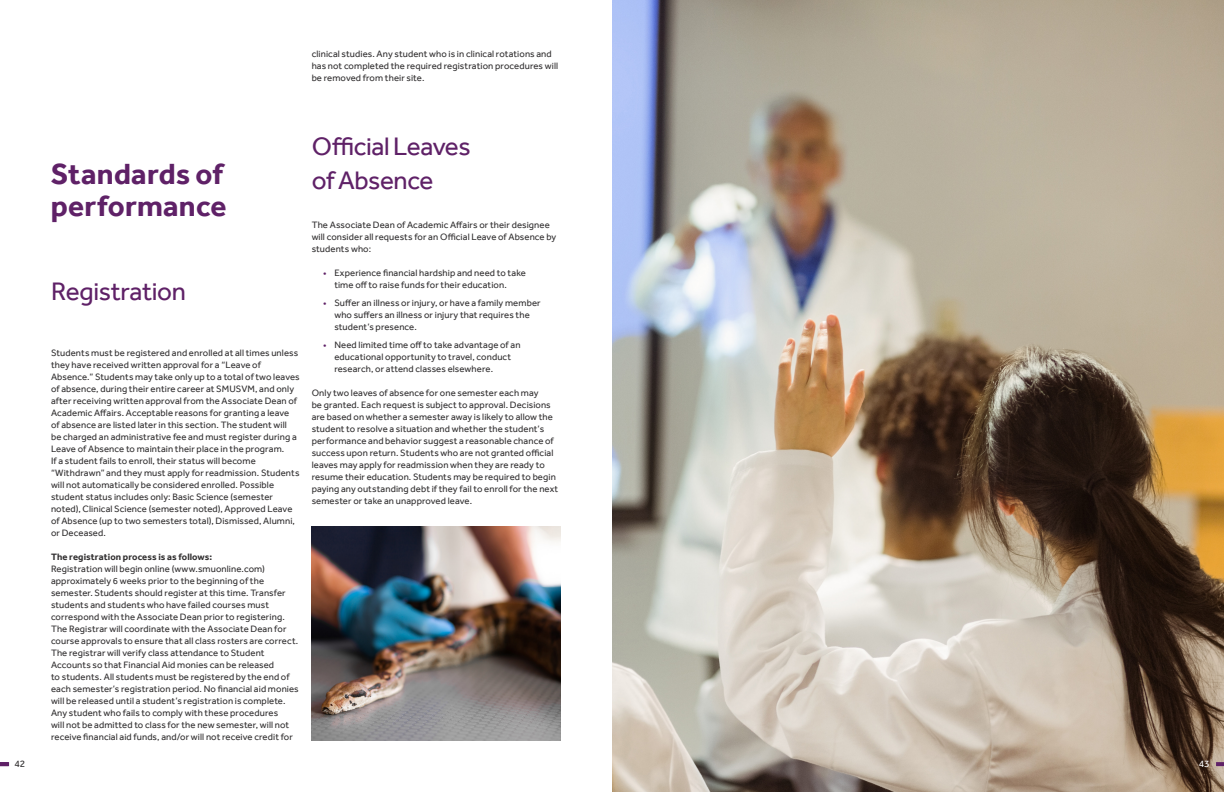
<style>
.page{position:relative;width:1224px;height:792px;background:#fff}
.page>*{position:absolute;margin:0;border:0;box-sizing:border-box;transform-origin:0 0}
.t1{font:700 30px/32px "Effra";letter-spacing:.005em;color:#5f2167}
.t2{font:26px/34px "Effra";letter-spacing:-.015em;color:#5f2167}
.t3{font:10px "Effra";color:#312f30}
.t4{font:10px "Effra";color:#fff}
.t5{font:9.5px/12px "Effra";letter-spacing:.01em;color:#312f30}
.t6{font:700 9.5px "Effra";letter-spacing:.01em;color:#312f30}
.s1{color:#5f2167}
</style>
<div class="page">
<svg style="left:0;top:762px;width:9px;height:4px"></svg>
<img style="left:612px;top:0;width:612px;height:792px">
<img style="left:312px;top:526px;width:249px;height:215px">
<svg style="left:1216px;top:762px;width:8px;height:4px"></svg>
<p class="t3" style="left:14px;top:758px;width:12px">42</p>
<p class="t5" style="left:312px;top:48px;width:248px">clinical studies. Any student who is in clinical rotations and has not completed the required registration procedures will be removed from their site.</p>
<p class="t1" style="left:51px;top:158px;width:177px">Standards of performance</p>
<p class="t2" style="left:51px;top:274px;width:136px">Registration</p>
<p class="t5" style="left:51px;top:347px;width:249px">Students must be registered and enrolled at all times unless</p>
<p class="t5" style="left:51px;top:359px;width:250px">they have received written approval for a “Leave of Absence.” Students may take only up to a total of two leaves of absence, during their entire career at SMUSVM, and only after receiving written approval from the Associate Dean of Academic Affairs. Acceptable reasons for granting a leave of absence are listed later in this section. The student will<br>be charged an administrative fee and must register during a Leave of Absence to maintain their place in the program.<br>If a student fails to enroll, their status will become “Withdrawn” and they must apply for readmission. Students will not automatically be considered enrolled. Possible student status includes only: Basic Science (semester noted), Clinical Science (semester noted), Approved Leave of Absence (up to two semesters total), Dismissed, Alumni, or Deceased.</p>
<p class="t6" style="left:51px;top:551px;width:163px">The registration process is as follows:</p>
<p class="t5" style="left:51px;top:563px;width:215px">Registration will begin online (www.smuonline.com)</p>
<p class="t5" style="left:51px;top:575px;width:236px">approximately 6 weeks prior to the beginning of the semester. Students should register at this time. Transfer students and students who have failed courses must correspond with the Associate Dean prior to registering.</p>
<p class="t5" style="left:51px;top:623px;width:237px">The Registrar will coordinate with the Associate Dean for</p>
<p class="t5" style="left:51px;top:635px;width:249px">course approvals to ensure that all class rosters are correct.<br>The registrar will verify class attendance to Student Accounts so that Financial Aid monies can be released<br>to students. All students must be registered by the end of each semester’s registration period. No financial aid monies will be released until a student’s registration is complete.<br>Any student who fails to comply with these procedures<br>will not be admitted to class for the new semester, will not receive financial aid funds, and/or will not receive credit for</p>
<p class="t2" style="left:312px;top:129px;width:161px">Official Leaves of Absence</p>
<p class="t5" style="left:312px;top:218px;width:240px">The Associate Dean of Academic Affairs or their designee</p>
<p class="t5" style="left:312px;top:230px;width:246px">will consider all requests for an Official Leave of Absence by</p>
<p class="t5" style="left:312px;top:242px;width:61px">students who:</p>
<p class="t5" style="left:334px;top:266px;width:193px;text-indent:-11px"><span class="s1">•</span> Experience financial hardship and need to take time off to raise funds for their education.</p>
<p class="t5" style="left:334px;top:296px;width:208px;text-indent:-11px"><span class="s1">•</span> Suffer an illness or injury, or have a family member who suffers an illness or injury that requires the student’s presence.</p>
<p class="t5" style="left:334px;top:338px;width:188px;text-indent:-11px"><span class="s1">•</span> Need limited time off to take advantage of an educational opportunity to travel, conduct research, or attend classes elsewhere.</p>
<p class="t5" style="left:312px;top:386px;width:228px">Only two leaves of absence for one semester each may</p>
<p class="t5" style="left:312px;top:398px;width:241px">be granted. Each request is subject to approval. Decisions</p>
<p class="t5" style="left:312px;top:410px;width:243px">are based on whether a semester away is likely to allow the</p>
<p class="t5" style="left:312px;top:422px;width:234px">student to resolve a situation and whether the student’s</p>
<p class="t5" style="left:312px;top:434px;width:244px">performance and behavior suggest a reasonable chance of</p>
<p class="t5" style="left:312px;top:446px;width:243px">success upon return. Students who are not granted official</p>
<p class="t5" style="left:312px;top:458px;width:235px">leaves may apply for readmission when they are ready to</p>
<p class="t5" style="left:312px;top:470px;width:246px">resume their education. Students may be required to begin</p>
<p class="t5" style="left:312px;top:482px;width:248px">paying any outstanding debt if they fail to enroll for the next</p>
<p class="t5" style="left:312px;top:494px;width:162px">semester or take an unapproved leave.</p>
<p class="t4" style="left:1199px;top:758px;width:12px">43</p>
</div>
